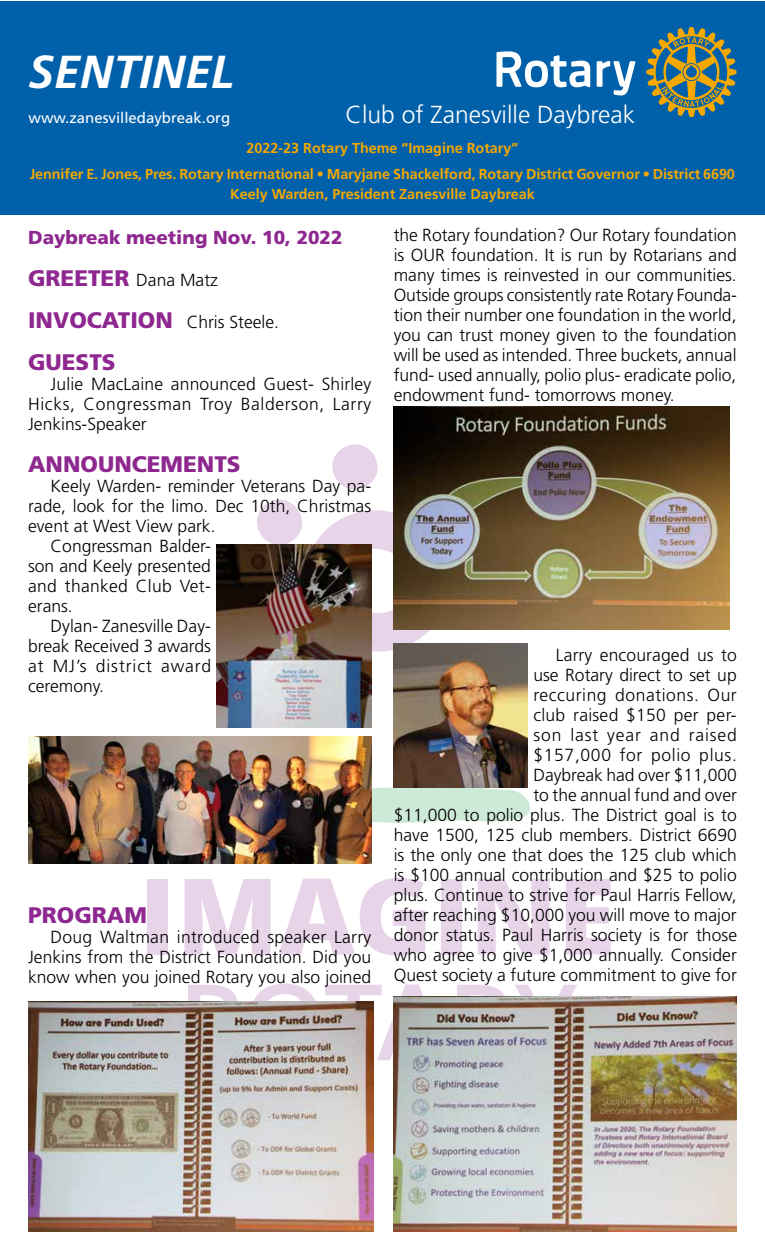
<style>
.page{position:relative;width:765px;height:1260px;background:#fff}
.page>*{position:absolute;margin:0;border:0;box-sizing:border-box;transform-origin:0 0}
.t1{font:italic 700 46.25px "Frutiger";color:#fff}
.t2{font:300 24.62px "Frutiger";color:#fff}
.t3{font:900 22.5px "Frutiger";color:#8e278f}
.t4{font:900 18.75px "Frutiger";color:#8e278f}
.t5{font:300 17.5px/20px "Frutiger";color:#000;text-align:justify}
.t6{font:300 17.5px "Frutiger";letter-spacing:.055em;color:#000}
.t7{font:300 17.5px "Frutiger";letter-spacing:.02em;color:#000}
.t8{font:15px "Frutiger";color:#fff}
.t9{font:700 14.38px/25.6px "Frutiger";letter-spacing:-.005em;color:#f5a800;text-align:center}
.s1{font-weight:900;font-size:22.5px;color:#8e278f}
</style>
<div class="page">
<div style="left:148px;top:879px;width:20px;height:75px;background:#e8d4e9"></div>
<svg style="left:184px;top:879px;width:86px;height:75px"></svg>
<svg style="left:279px;top:878px;width:146px;height:78px"></svg>
<div style="left:441px;top:879px;width:20px;height:75px;background:#e8d4e9"></div>
<svg style="left:478px;top:879px;width:72px;height:75px"></svg>
<svg style="left:566px;top:879px;width:45px;height:75px"></svg>
<svg style="left:188px;top:984px;width:235px;height:77px"></svg>
<svg style="left:457px;top:985px;width:120px;height:11px"></svg>
<svg style="left:248px;top:444px;width:182px;height:261px"></svg>
<svg style="left:371px;top:787px;width:159px;height:37px;background:#d1ebdb"></svg>
<div style="left:0;top:1px;width:765px;height:214px;background:#0060a9"></div>
<svg style="left:497px;top:51px;width:138px;height:45px"></svg>
<svg style="left:646px;top:27px;width:90px;height:90px"></svg>
<img style="left:394px;top:643px;width:134px;height:145px">
<img style="left:394px;top:996px;width:343px;height:236px">
<img style="left:394px;top:406px;width:335px;height:224px">
<img style="left:28px;top:1002px;width:346px;height:230px">
<img style="left:217px;top:545px;width:154px;height:182px">
<img style="left:28px;top:736px;width:343px;height:128px">
<h1 class="t1" style="left:29px;top:45px;width:207px">SENTINEL</h1>
<p class="t8" style="left:29px;top:109px;width:203px">www.zanesvilledaybreak.org</p>
<h2 class="t2" style="left:346px;top:100px;width:291px">Club of Zanesville Daybreak</h2>
<p class="t9" style="left:30px;top:135px;width:707px">2022-23 Rotary Theme “Imagine Rotary”<br>Jennifer E. Jones, Pres. Rotary International • Maryjane Shackelford, Rotary District Governor • District 6690</p>
<p class="t9" style="left:230px;top:181px;width:306px">Keely Warden, President Zanesville Daybreak</p>
<p class="t4" style="left:28px;top:226px;width:316px">Daybreak meeting Nov. 10, 2022</p>
<p class="t5" style="left:28px;top:270px;width:191px"><span class="s1">GREETER</span> Dana Matz</p>
<p class="t5" style="left:28px;top:312px;width:252px"><span class="s1">INVOCATION</span> Chris Steele.</p>
<p class="t3" style="left:28px;top:349px;width:89px">GUESTS</p>
<p class="t5" style="left:28px;top:374px;width:345px;text-indent:23px">Julie MacLaine announced Guest- Shirley Hicks, Congressman Troy Balderson, Larry Jenkins-Speaker</p>
<p class="t3" style="left:28px;top:451px;width:214px">ANNOUNCEMENTS</p>
<p class="t5" style="left:51px;top:476px;width:322px">Keely Warden- reminder Veterans Day pa-</p>
<p class="t5" style="left:28px;top:496px;width:345px">rade, look for the limo. Dec 10th, Christmas</p>
<p class="t5" style="left:28px;top:516px;width:189px">event at West View park.</p>
<p class="t5" style="left:51px;top:536px;width:162px">Congressman Balder-</p>
<p class="t5" style="left:28px;top:556px;width:184px">son and Keely presented</p>
<p class="t7" style="left:28px;top:576px;width:184px">and thanked Club Vet-</p>
<p class="t5" style="left:28px;top:596px;width:46px">erans.</p>
<p class="t5" style="left:51px;top:616px;width:162px">Dylan- Zanesville Day-</p>
<p class="t5" style="left:28px;top:636px;width:184px">break Received 3 awards</p>
<p class="t6" style="left:28px;top:656px;width:184px">at MJ’s district award</p>
<p class="t5" style="left:28px;top:676px;width:77px">ceremony.</p>
<p class="t3" style="left:28px;top:902px;width:120px">PROGRAM</p>
<p class="t5" style="left:28px;top:927px;width:345px;text-indent:23px">Doug Waltman introduced speaker Larry Jenkins from the District Foundation. Did you know when you joined Rotary you also joined</p>
<p class="t5" style="left:394px;top:224px;width:345px">the Rotary foundation? Our Rotary foundation is OUR foundation. It is run by Rotarians and many times is reinvested in our communities.<br>Outside groups consistently rate Rotary Founda&shy;tion their number one foundation in the world, you can trust money given to the foundation will be used as intended. Three buckets, annual fund- used annually, polio plus- eradicate polio, endowment fund- tomorrows money.</p>
<p class="t5" style="left:394px;top:644px;width:345px;text-align:right">Larry encouraged us to<br>use Rotary direct to set up<br>reccuring donations. Our<br>club raised $150 per per-<br>son last year and raised<br>$157,000 for polio plus.<br>Daybreak had over $11,000<br>to the annual fund and over<br>$11,000 to polio plus. The District goal is to have 1500, 125 club members. District 6690 is the only one that does the 125 club which is $100 annual contribution and $25 to polio plus. Continue to strive for Paul Harris Fellow, after reaching $10,000 you will move to major donor status. Paul Harris society is for those who agree to give $1,000 annually. Consider Quest society a future commitment to give for</p>
</div>
